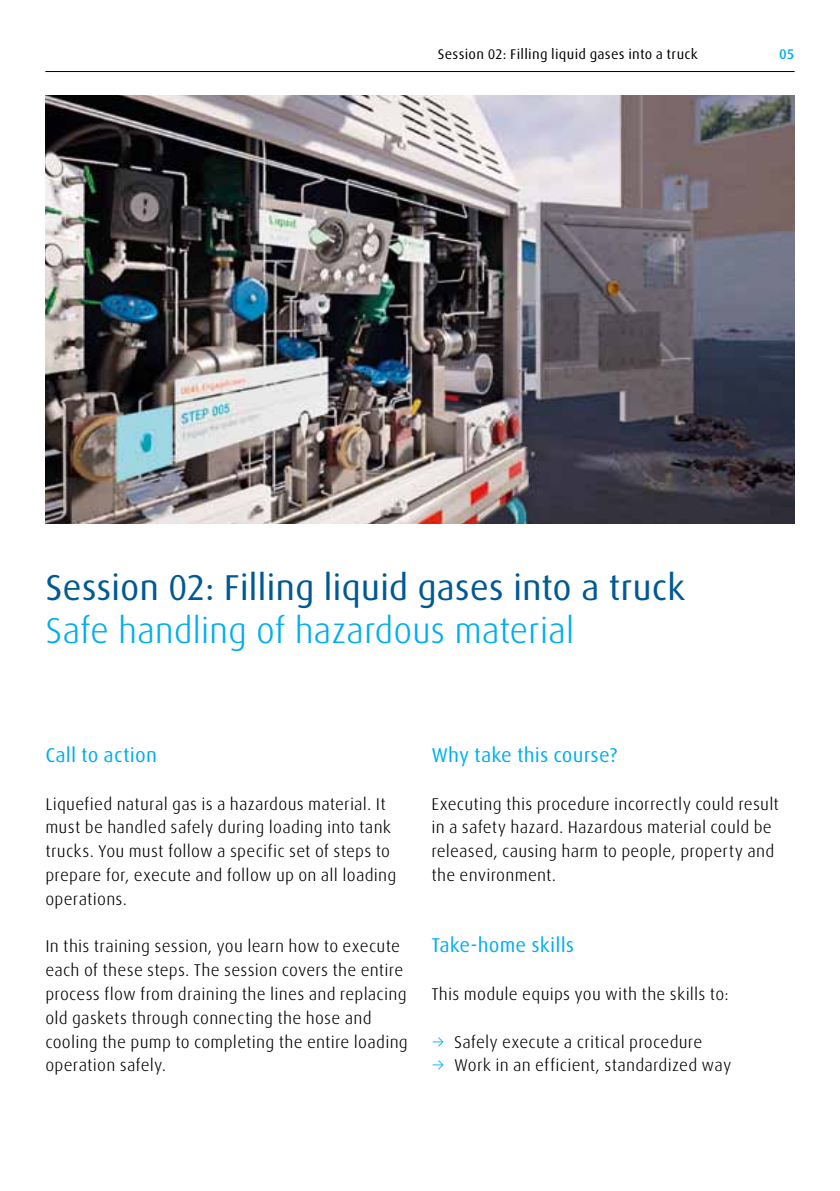
<style>
.page{position:relative;width:840px;height:1191px;background:#fff}
.page>*{position:absolute;margin:0;border:0;box-sizing:border-box;transform-origin:0 0}
.t1{font:36px "Linde Dax Global";letter-spacing:-.005em;color:#005993}
.t2{font:300 36px "Linde Dax Global";letter-spacing:-.01em;color:#00aeef}
.t3{font:20px "Linde Dax Global";letter-spacing:.005em;color:#00aeef}
.t4{font:300 17px/23.8px "Linde Dax Global";letter-spacing:.01em;color:#000}
.t5{font:14px "Linde Dax Global";letter-spacing:.02em;color:#000}
.t6{font:500 14px "Linde Dax Global";color:#00aeef}
.s1{color:#00aeef}
</style>
<div class="page">
<img style="left:45px;top:95px;width:749px;height:429px">
<hr style="left:45px;top:71px;width:749px;height:1px;background:#000">
<p class="t5" style="left:437px;top:46px;width:262px">Session 02: Filling liquid gases into a truck</p>
<p class="t6" style="left:778px;top:46px;width:17px">05</p>
<h1 class="t1" style="left:45px;top:566px;width:641px">Session 02: Filling liquid gases into a truck</h1>
<h1 class="t2" style="left:45px;top:609px;width:530px">Safe handling of hazardous material</h1>
<p class="t3" style="left:45px;top:743px;width:113px">Call to action</p>
<p class="t4" style="left:45px;top:791px;width:352px">Liquefied natural gas is a hazardous material. It must be handled safely during loading into tank trucks. You must follow a specific set of steps to prepare for, execute and follow up on all loading operations.</p>
<p class="t4" style="left:45px;top:934px;width:364px">In this training session, you learn how to execute each of these steps. The session covers the entire process flow from draining the lines and replacing old gaskets through connecting the hose and cooling the pump to completing the entire loading operation safely.</p>
<p class="t3" style="left:431px;top:743px;width:187px">Why take this course?</p>
<p class="t4" style="left:431px;top:791px;width:349px">Executing this procedure incorrectly could result in a safety hazard. Hazardous material could be released, causing harm to people, property and the environment.</p>
<p class="t3" style="left:431px;top:933px;width:144px">Take-home skills</p>
<p class="t4" style="left:431px;top:982px;width:299px">This module equips you with the skills to:</p>
<p class="t4" style="left:431px;top:1029px;width:272px"><span class="s1">→</span> Safely execute a critical procedure</p>
<p class="t4" style="left:431px;top:1053px;width:301px"><span class="s1">→</span> Work in an efficient, standardized way</p>
</div>
